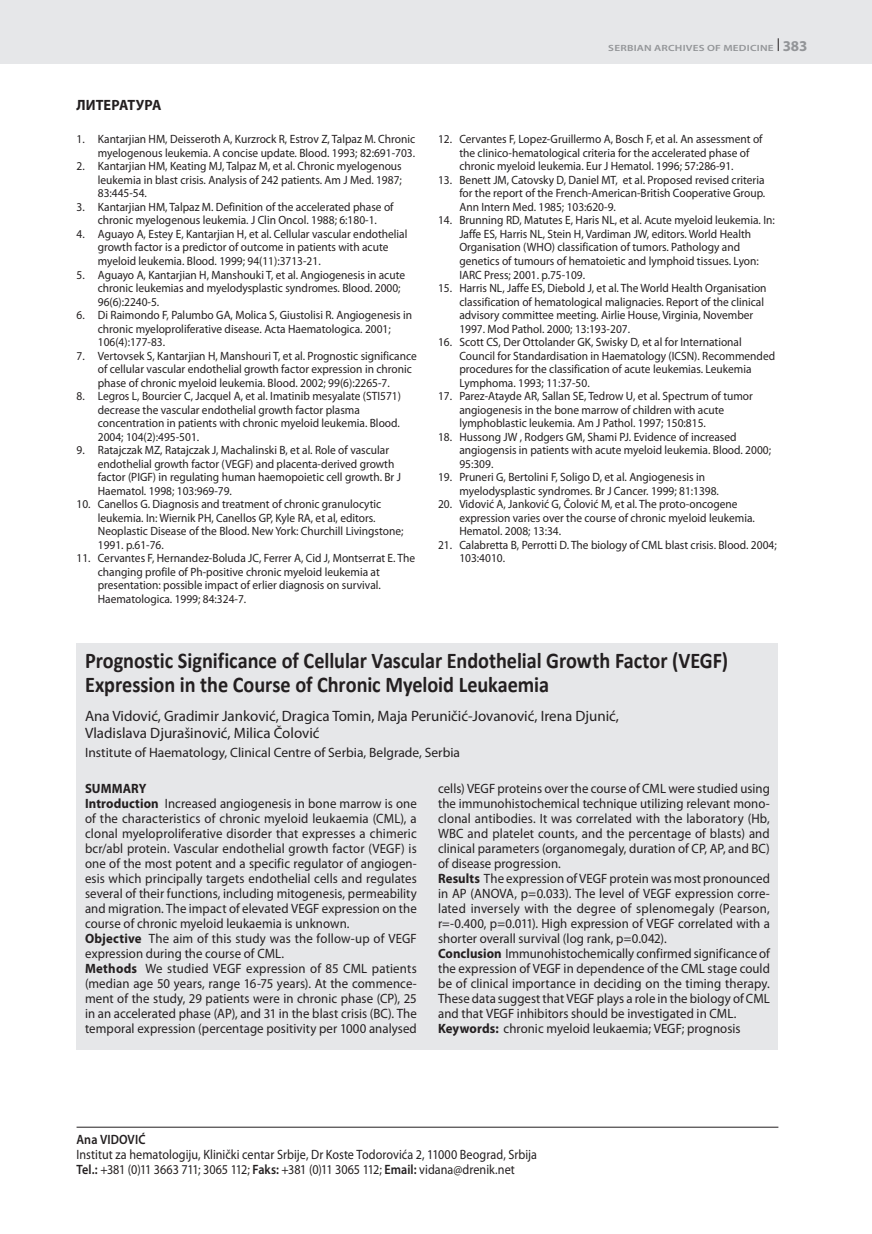
<style>
.page{position:relative;width:872px;height:1234px;background:#fff}
.page>*{position:absolute;margin:0;border:0;box-sizing:border-box;transform-origin:0 0}
.KS_Naslov{font:700 22.5px/24px "Calibri";letter-spacing:-.005em;color:#231f20;scale:.9 1}
.KS_Autori{font:15px/16.5px "Myriad Pro";color:#231f20}
.Naslov_1{font:700 15px "Myriad Pro Cyrilic";color:#231f20;scale:.95 1}
.KS_Engleski_body_tex{font:13.5px/15px "Myriad Pro";letter-spacing:.005em;color:#231f20;text-align:justify;scale:.95 1}
.Adresa_autora{font:13.5px/15px "Myriad Pro";color:#231f20;scale:.9 1}
.KS_Ustanova{font:13.5px "Myriad Pro";color:#231f20}
.KeyWords{font:13.5px "Myriad Pro";letter-spacing:.005em;color:#231f20;scale:.95 1}
.KS_Engl_Bold{font:700 13.5px "Myriad Pro";letter-spacing:.005em;color:#231f20;scale:.95 1}
.t1{font:12px/13.5px "Myriad Pro";color:#231f20;scale:.95 1}
.t2{font:600 9px "Myriad Pro";letter-spacing:.025em;color:#939598;scale:1.25 1}
.s1{font-weight:700;font-size:15px}
.s2{font-weight:700}
.s3{font-weight:600}
</style>
<div class="page">
<div style="left:0;top:0;width:872px;height:64px;background:#e6e7e9"></div>
<svg style="left:778px;top:38px;width:1px;height:13px"></svg>
<hr style="left:77px;top:1126px;width:701px;height:1px;background:#231f20">
<div style="left:77px;top:774px;width:701px;height:275px;background:#e6e7e9"></div>
<div style="left:77px;top:642px;width:701px;height:132px;background:#e6e7e9"></div>
<p class="Naslov_1" style="left:77px;top:96px;width:91px">LITERATURA</p>
<p class="t1" style="left:77px;top:132px;width:358px;text-align:right">1. Kantarjian HM, Deisseroth A, Kurzrock R, Estrov Z, Talpaz M. Chronic myelogenous leukemia. A concise update. Blood. 1993; 82:691-703.</p>
<p class="t1" style="left:98px;top:159px;width:321px;text-align:justify;text-indent:-21px">2. Kantarjian HM, Keating MJ, Talpaz M, et al. Chronic myelogenous leukemia in blast crisis. Analysis of 242 patients. Am J Med. 1987; 83:445-54.</p>
<p class="t1" style="left:77px;top:200px;width:335px;text-align:center">3. Kantarjian HM, Talpaz M. Definition of the accelerated phase of chronic myelogenous leukemia. J Clin Oncol. 1988; 6:180-1.</p>
<p class="t1" style="left:98px;top:227px;width:327px;text-indent:-21px">4. Aguayo A, Estey E, Kantarjian H, et al. Cellular vascular endothelial growth factor is a predictor of outcome in patients with acute myeloid leukemia. Blood. 1999; 94(11):3713-21.</p>
<p class="t1" style="left:98px;top:267px;width:325px;text-indent:-21px">5. Aguayo A, Kantarjian H, Manshouki T, et al. Angiogenesis in acute chronic leukemias and myelodysplastic syndromes. Blood. 2000;<br>96(6):2240-5.</p>
<p class="t1" style="left:98px;top:308px;width:332px;text-indent:-21px">6. Di Raimondo F, Palumbo GA, Molica S, Giustolisi R. Angiogenesis in chronic myeloproliferative disease. Acta Haematologica. 2001;<br>106(4):177-83.</p>
<p class="t1" style="left:98px;top:348px;width:337px;text-indent:-21px">7. Vertovsek S, Kantarjian H, Manshouri T, et al. Prognostic significance of cellular vascular endothelial growth factor expression in chronic phase of chronic myeloid leukemia. Blood. 2002; 99(6):2265-7.</p>
<p class="t1" style="left:98px;top:389px;width:321px;text-indent:-21px">8. Legros L, Bourcier C, Jacquel A, et al. Imatinib mesyalate (STI571) decrease the vascular endothelial growth factor plasma concentration in patients with chronic myeloid leukemia. Blood.<br>2004; 104(2):495-501.</p>
<p class="t1" style="left:98px;top:443px;width:321px;text-indent:-21px">9. Ratajczak MZ, Ratajczak J, Machalinski B, et al. Role of vascular endothelial growth factor (VEGF) and placenta-derived growth factor (PIGF) in regulating human haemopoietic cell growth. Br J Haematol. 1998; 103:969-79.</p>
<p class="t1" style="left:98px;top:497px;width:323px;text-indent:-21px">10. Canellos G. Diagnosis and treatment of chronic granulocytic leukemia. In: Wiernik PH, Canellos GP, Kyle RA, et al, editors.<br>Neoplastic Disease of the Blood. New York: Churchill Livingstone; 1991. p.61-76.</p>
<p class="t1" style="left:98px;top:551px;width:335px;text-indent:-21px">11. Cervantes F, Hernandez-Boluda JC, Ferrer A, Cid J, Montserrat E. The changing profile of Ph-positive chronic myeloid leukemia at presentation: possible impact of erlier diagnosis on survival.<br>Haematologica. 1999; 84:324-7.</p>
<p class="t2" style="left:608px;top:42px;width:161px">SERBIAN ARCHIVES OF MEDICINE <span class="s1">383</span></p>
<p class="t1" style="left:459px;top:132px;width:321px;text-indent:-21px">12. Cervantes F, Lopez-Gruillermo A, Bosch F, et al. An assessment of the clinico-hematological criteria for the accelerated phase of chronic myeloid leukemia. Eur J Hematol. 1996; 57:286-91.</p>
<p class="t1" style="left:459px;top:173px;width:323px;text-align:justify;text-indent:-21px">13. Benett JM, Catovsky D, Daniel MT, et al. Proposed revised criteria for the report of the French-American-British Cooperative Group.<br>Ann Intern Med. 1985; 103:620-9.</p>
<p class="t1" style="left:459px;top:213px;width:334px;text-indent:-21px">14. Brunning RD, Matutes E, Haris NL, et al. Acute myeloid leukemia. In:<br>Jaffe ES, Harris NL, Stein H, Vardiman JW, editors. World Health Organisation (WHO) classification of tumors. Pathology and genetics of tumours of hematoietic and lymphoid tissues. Lyon:<br>IARC Press; 2001. p.75-109.</p>
<p class="t1" style="left:459px;top:281px;width:325px;text-indent:-21px">15. Harris NL, Jaffe ES, Diebold J, et al. The World Health Organisation classification of hematological malignacies. Report of the clinical advisory committee meeting. Airlie House, Virginia, November 1997. Mod Pathol. 2000; 13:193-207.</p>
<p class="t1" style="left:459px;top:335px;width:334px;text-indent:-21px">16. Scott CS, Der Ottolander GK, Swisky D, et al for International Council for Standardisation in Haematology (ICSN). Recommended procedures for the classification of acute leukemias. Leukemia Lymphoma. 1993; 11:37-50.</p>
<p class="t1" style="left:459px;top:389px;width:310px;text-indent:-21px">17. Parez-Atayde AR, Sallan SE, Tedrow U, et al. Spectrum of tumor angiogenesis in the bone marrow of children with acute lymphoblastic leukemia. Am J Pathol. 1997; 150:815.</p>
<p class="t1" style="left:459px;top:429px;width:329px;text-indent:-21px">18. Hussong JW , Rodgers GM, Shami PJ. Evidence of increased angiogensis in patients with acute myeloid leukemia. Blood. 2000;<br>95:309.</p>
<p class="t1" style="left:459px;top:470px;width:275px;text-indent:-21px">19. Pruneri G, Bertolini F, Soligo D, et al. Angiogenesis in myelodysplastic syndromes. Br J Cancer. 1999; 81:1398.</p>
<p class="t1" style="left:459px;top:497px;width:313px;text-indent:-21px">20. Vidović A, Janković G, Čolović M, et al. The proto-oncogene expression varies over the course of chronic myeloid leukemia.<br>Hematol. 2008; 13:34.</p>
<p class="t1" style="left:459px;top:537px;width:335px;text-indent:-21px">21. Calabretta B, Perrotti D. The biology of CML blast crisis. Blood. 2004;<br>103:4010.</p>
<p class="KS_Naslov" style="left:85px;top:648px;width:716px">Prognostic Significance of Cellular Vascular Endothelial Growth Factor (VEGF)<br>Expression in the Course of Chronic Myeloid Leukaemia</p>
<p class="KS_Autori" style="left:85px;top:707px;width:535px">Ana Vidović, Gradimir Janković, Dragica Tomin, Maja Peruničić-Jovanović, Irena Djunić,<br>Vladislava Djurašinović, Milica Čolović</p>
<p class="KS_Ustanova" style="left:85px;top:744px;width:376px">Institute of Haematology, Clinical Centre of Serbia, Belgrade, Serbia</p>
<p class="KS_Engl_Bold" style="left:85px;top:779px;width:66px">SUMMARY</p>
<p class="KS_Engleski_body_tex" style="left:85px;top:795px;width:351px"><span class="s2">Introduction</span> Increased angiogenesis in bone marrow is one of the characteristics of chronic myeloid leukaemia (CML), a clonal myeloproliferative disorder that expresses a chimeric bcr/abl protein. Vascular endothelial growth factor (VEGF) is one of the most potent and a specific regulator of angiogen&shy;esis which principally targets endothelial cells and regulates several of their functions, including mitogenesis, permeability and migration. The impact of elevated VEGF expression on the course of chronic myeloid leukaemia is unknown.</p>
<p class="KS_Engleski_body_tex" style="left:85px;top:930px;width:351px"><span class="s2">Objective</span> The aim of this study was the follow-up of VEGF expression during the course of CML.</p>
<p class="KS_Engleski_body_tex" style="left:85px;top:960px;width:351px"><span class="s2">Methods</span> We studied VEGF expression of 85 CML patients (median age 50 years, range 16-75 years). At the commence&shy;ment of the study, 29 patients were in chronic phase (CP), 25 in an accelerated phase (AP), and 31 in the blast crisis (BC). The temporal expression (percentage positivity per 1000 analysed</p>
<p class="KS_Engleski_body_tex" style="left:438px;top:780px;width:351px">cells) VEGF proteins over the course of CML were studied using the immunohistochemical technique utilizing relevant mono&shy;clonal antibodies. It was correlated with the laboratory (Hb, WBC and platelet counts, and the percentage of blasts) and clinical parameters (organomegaly, duration of CP, AP, and BC) of disease progression.</p>
<p class="KS_Engleski_body_tex" style="left:438px;top:870px;width:351px"><span class="s2">Results</span> The expression of VEGF protein was most pronounced in AP (ANOVA, p=0.033). The level of VEGF expression corre&shy;lated inversely with the degree of splenomegaly (Pearson, r=-0.400, p=0.011). High expression of VEGF correlated with a shorter overall survival (log rank, p=0.042).</p>
<p class="KS_Engleski_body_tex" style="left:438px;top:945px;width:351px"><span class="s2">Conclusion</span> Immunohistochemically confirmed significance of the expression of VEGF in dependence of the CML stage could be of clinical importance in deciding on the timing therapy.<br>These data suggest that VEGF plays a role in the biology of CML and that VEGF inhibitors should be investigated in CML.</p>
<p class="KeyWords" style="left:438px;top:1020px;width:320px"><span class="s2">Keywords:</span> chronic myeloid leukaemia; VEGF; prognosis</p>
<p class="Adresa_autora" style="left:77px;top:1131px;width:513px"><span class="s3">Ana VIDOVIĆ<br></span>Institut za hematologiju, Klinički centar Srbije, Dr Koste Todorovića 2, 11000 Beograd, Srbija<br><span class="s3">Tel.:</span> +381 (0)11 3663 711; 3065 112; <span class="s3">Faks:</span> +381 (0)11 3065 112; <span class="s3">Email:</span> vidana@drenik.net</p>
</div>
